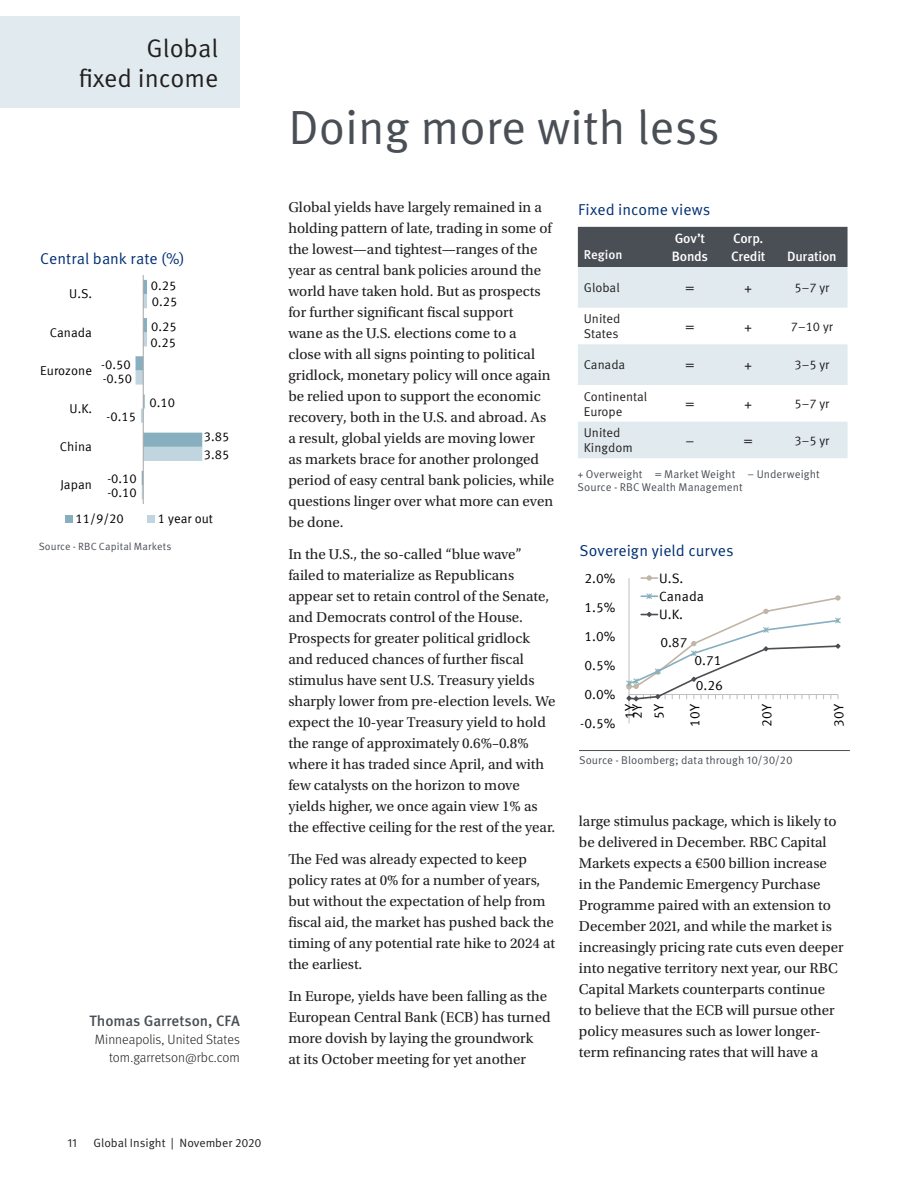
<style>
.page{position:relative;width:918px;height:1188px;background:#fff}
.page>*{position:absolute;margin:0;border:0;box-sizing:border-box;transform-origin:0 0}
.Main_Title_gray_32pt{font:48px "Meta OT Norm";color:#4a4f55}
.Page_header_flag{font:25.5px/30px "Meta OT Norm";color:#231f20;text-align:right}
.Exhibit_title{font:15.75px "Meta OT Norm";color:#002f73}
.Body_text_normal{font:15px/21px "Utopia Std";color:#231f20}
.Author_name{font:500 15px "Meta OT";color:#4a4f55}
.Table_body_text{font:15px "Meta OT Norm";color:#231f20}
.t1{font:13.65px/18.1px "Meta Offc Norm";color:#000}
.Author_location{font:300 13.5px/18px "Meta OT";color:#231f20;text-align:right}
.Table_Header{font:500 13.5px/18px "Meta OT";letter-spacing:-.015em;color:#fff}
.t2{font:12.9px "Meta Offc Norm";color:#000}
.Table_body_text-2{font:12.75px/15px "Meta OT Norm";color:#231f20}
.Table_heading_text{font:500 12.75px "Meta OT";color:#fff}
.t3{font:12px "Meta OT Norm";color:#231f20}
.Exhibit_note_no_rule{font:11.25px/13.5px "Meta OT Norm";letter-spacing:.005em;color:#4a4f55}
.Exhibit_source_w_rul{font:11.25px "Meta OT Norm";letter-spacing:.005em;color:#4a4f55}
.Exhibit_note_no_rule-2{font:10.5px "Meta OT Norm";letter-spacing:.01em;color:#4a4f55}
</style>
<div class="page">
<div style="left:0;top:16px;width:239px;height:92px;background:#e1ebef"></div>
<svg style="left:136px;top:280px;width:66px;height:219px"></svg>
<hr style="left:143px;top:275px;width:1px;height:229px;background:#a6a6a6">
<div style="left:65px;top:515px;width:7px;height:8px;background:#87afbf"></div>
<div style="left:147px;top:515px;width:8px;height:8px;background:#c0d5de"></div>
<div style="left:578px;top:227px;width:270px;height:40px;background:#4a4f55"></div>
<svg style="left:578px;top:267px;width:270px;height:191px;fill:#e1ebef"></svg>
<hr style="left:629px;top:578px;width:1px;height:146px;background:#bfbfbf">
<svg style="left:641px;top:576px;width:17px;height:4px"></svg>
<svg style="left:626px;top:593px;width:215px;height:109px"></svg>
<hr style="left:579px;top:750px;width:271px;height:1px;background:#4a4f55">
<p class="Page_header_flag" style="left:79px;top:33px;width:141px">Global<br>fixed income</p>
<p class="Exhibit_title" style="left:40px;top:249px;width:146px">Central bank rate (%)</p>
<p class="t2" style="left:69px;top:286px;width:24px">U.S.</p>
<p class="t2" style="left:50px;top:325px;width:44px">Canada</p>
<p class="t2" style="left:40px;top:363px;width:53px">Eurozone</p>
<p class="t2" style="left:69px;top:401px;width:24px">U.K.</p>
<p class="t2" style="left:60px;top:439px;width:34px">China</p>
<p class="t2" style="left:60px;top:477px;width:33px">Japan</p>
<p class="t2" style="left:101px;top:357px;width:31px">-0.50</p>
<p class="t2" style="left:103px;top:371px;width:31px">-0.50</p>
<p class="t2" style="left:107px;top:409px;width:31px">-0.15</p>
<p class="t2" style="left:107px;top:471px;width:31px">-0.10</p>
<p class="t2" style="left:107px;top:485px;width:31px">-0.10</p>
<p class="t2" style="left:151px;top:278px;width:27px">0.25</p>
<p class="t2" style="left:152px;top:294px;width:27px">0.25</p>
<p class="t2" style="left:151px;top:319px;width:27px">0.25</p>
<p class="t2" style="left:150px;top:335px;width:27px">0.25</p>
<p class="t2" style="left:150px;top:395px;width:27px">0.10</p>
<p class="t2" style="left:204px;top:429px;width:27px">3.85</p>
<p class="t2" style="left:204px;top:447px;width:27px">3.85</p>
<p class="t2" style="left:76px;top:511px;width:50px">11/9/20</p>
<p class="t2" style="left:158px;top:511px;width:57px">1 year out</p>
<p class="Exhibit_note_no_rule-2" style="left:39px;top:540px;width:134px">Source - RBC Capital Markets</p>
<p class="Author_name" style="left:90px;top:1011px;width:152px">Thomas Garretson, CFA</p>
<p class="Author_location" style="left:95px;top:1030px;width:146px">Minneapolis, United States tom.garretson@rbc.com</p>
<p class="Main_Title_gray_32pt" style="left:288px;top:99px;width:433px">Doing more with less</p>
<p class="Body_text_normal" style="left:288px;top:197px;width:267px">Global yields have largely remained in a holding pattern of late, trading in some of the lowest—and tightest—ranges of the year as central bank policies around the world have taken hold. But as prospects for further significant fiscal support<br>wane as the U.S. elections come to a<br>close with all signs pointing to political gridlock, monetary policy will once again be relied upon to support the economic recovery, both in the U.S. and abroad. As a result, global yields are moving lower<br>as markets brace for another prolonged period of easy central bank policies, while questions linger over what more can even be done.</p>
<p class="Body_text_normal" style="left:288px;top:544px;width:269px">In the U.S., the so-called “blue wave” failed to materialize as Republicans appear set to retain control of the Senate, and Democrats control of the House.<br>Prospects for greater political gridlock and reduced chances of further fiscal stimulus have sent U.S. Treasury yields sharply lower from pre-election levels. We expect the 10-year Treasury yield to hold the range of approximately 0.6%–0.8% where it has traded since April, and with few catalysts on the horizon to move yields higher, we once again view 1% as the effective ceiling for the rest of the year.</p>
<p class="Body_text_normal" style="left:288px;top:849px;width:268px">The Fed was already expected to keep policy rates at 0% for a number of years, but without the expectation of help from fiscal aid, the market has pushed back the timing of any potential rate hike to 2024 at the earliest.</p>
<p class="Body_text_normal" style="left:288px;top:986px;width:264px">In Europe, yields have been falling as the European Central Bank (ECB) has turned more dovish by laying the groundwork<br>at its October meeting for yet another</p>
<p class="Exhibit_title" style="left:578px;top:200px;width:134px">Fixed income views</p>
<p class="Table_heading_text" style="left:584px;top:247px;width:40px">Region</p>
<p class="Table_Header" style="left:672px;top:230px;width:38px">Gov’t<br>Bonds</p>
<p class="Table_Header" style="left:731px;top:230px;width:36px">Corp.<br>Credit</p>
<p class="Table_Header" style="left:787px;top:248px;width:51px">Duration</p>
<p class="Table_body_text-2" style="left:584px;top:280px;width:37px">Global</p>
<p class="Table_body_text" style="left:685px;top:279px;width:11px">=</p>
<p class="Table_body_text" style="left:744px;top:279px;width:10px">+</p>
<p class="Table_body_text-2" style="left:795px;top:280px;width:36px">5–7 yr</p>
<p class="Table_body_text-2" style="left:584px;top:312px;width:38px">United<br>States</p>
<p class="Table_body_text" style="left:685px;top:317px;width:11px">=</p>
<p class="Table_body_text" style="left:744px;top:317px;width:10px">+</p>
<p class="Table_body_text-2" style="left:791px;top:319px;width:44px">7–10 yr</p>
<p class="Table_body_text-2" style="left:584px;top:358px;width:43px">Canada</p>
<p class="Table_body_text" style="left:685px;top:356px;width:11px">=</p>
<p class="Table_body_text" style="left:744px;top:356px;width:10px">+</p>
<p class="Table_body_text-2" style="left:795px;top:358px;width:36px">3–5 yr</p>
<p class="Table_body_text-2" style="left:584px;top:389px;width:65px">Continental<br>Europe</p>
<p class="Table_body_text" style="left:685px;top:395px;width:11px">=</p>
<p class="Table_body_text" style="left:744px;top:395px;width:10px">+</p>
<p class="Table_body_text-2" style="left:795px;top:396px;width:36px">5–7 yr</p>
<p class="Table_body_text-2" style="left:584px;top:425px;width:50px">United<br>Kingdom</p>
<p class="Table_body_text" style="left:685px;top:431px;width:10px">–</p>
<p class="Table_body_text" style="left:744px;top:431px;width:11px">=</p>
<p class="Table_body_text-2" style="left:795px;top:433px;width:36px">3–5 yr</p>
<p class="Exhibit_note_no_rule" style="left:578px;top:467px;width:244px">+ Overweight = Market Weight – Underweight<br>Source - RBC Wealth Management</p>
<p class="Exhibit_title" style="left:580px;top:542px;width:156px">Sovereign yield curves</p>
<p class="t1" style="left:584px;top:569px;width:33px">2.0%</p>
<p class="t1" style="left:584px;top:598px;width:33px">1.5%</p>
<p class="t1" style="left:584px;top:627px;width:33px">1.0%</p>
<p class="t1" style="left:584px;top:657px;width:33px">0.5%</p>
<p class="t1" style="left:584px;top:686px;width:33px">0.0%</p>
<p class="t1" style="left:580px;top:715px;width:37px">-0.5%</p>
<p class="t1" style="left:659px;top:569px;width:46px">U.S.<br>Canada<br>U.K.</p>
<p class="t1" style="left:660px;top:633px;width:29px">0.87</p>
<p class="t1" style="left:694px;top:648px;width:30px;line-height:25.5px">0.71<br>0.26</p>
<p class="t1" style="left:621px;top:719px;width:16px;rotate:-90deg">1Y</p>
<p class="t1" style="left:627px;top:719px;width:16px;line-height:21.6px;rotate:-90deg">2Y<br>5Y</p>
<p class="t1" style="left:686px;top:727px;width:24px;rotate:-90deg">10Y</p>
<p class="t1" style="left:758px;top:727px;width:24px;rotate:-90deg">20Y</p>
<p class="t1" style="left:830px;top:727px;width:24px;rotate:-90deg">30Y</p>
<p class="Exhibit_source_w_rul" style="left:579px;top:754px;width:215px">Source - Bloomberg; data through 10/30/20</p>
<p class="Body_text_normal" style="left:579px;top:811px;width:266px">large stimulus package, which is likely to be delivered in December. RBC Capital Markets expects a €500 billion increase<br>in the Pandemic Emergency Purchase Programme paired with an extension to December 2021, and while the market is increasingly pricing rate cuts even deeper into negative territory next year, our RBC Capital Markets counterparts continue<br>to believe that the ECB will pursue other policy measures such as lower longer&shy;term refinancing rates that will have a</p>
<p class="t3" style="left:68px;top:1136px;width:11px">11</p>
<p class="t3" style="left:94px;top:1136px;width:170px">Global Insight | November 2020</p>
</div>
